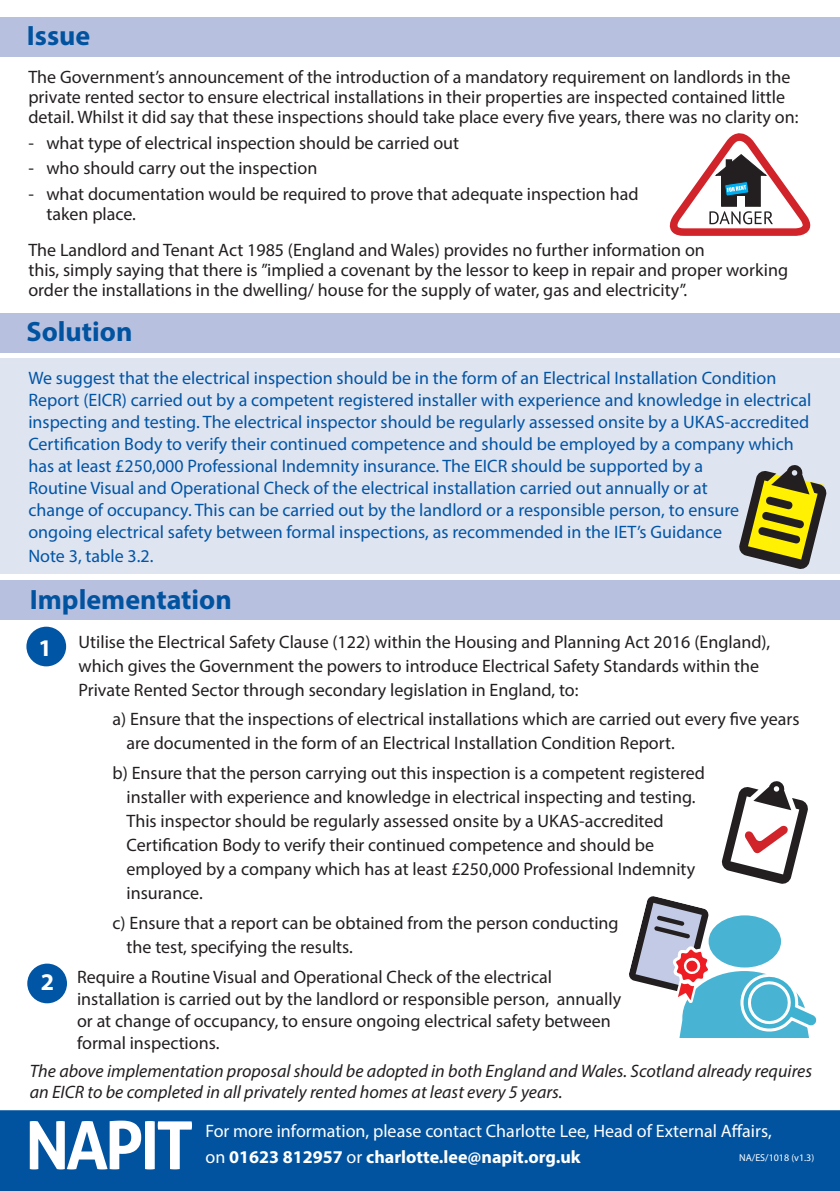
<style>
.page{position:relative;width:840px;height:1191px;background:#fff}
.page>*{position:absolute;margin:0;border:0;box-sizing:border-box;transform-origin:0 0}
.t1{font:700 28px "Myriad Pro";color:#0153a0}
.t2{font:700 24px "Myriad Pro";color:#fff}
.t3{font:18px/24px "Myriad Pro";color:#231f20}
.t4{font:18px/22px "Myriad Pro";color:#0155a5}
.t5{font:italic 18px/21.6px "Myriad Pro";color:#231f20}
.t6{font:18px/26px "Myriad Pro";color:#fff}
.t7{font:10px "Myriad Pro";color:#fff}
.s1{font-weight:700}
</style>
<div class="page">
<div style="left:0;top:359px;width:839px;height:215px;background:#dfe4f1"></div>
<div style="left:0;top:580px;width:839px;height:40px;background:#b7c0df"></div>
<svg style="left:739px;top:465px;width:87px;height:104px"></svg>
<div style="left:26px;top:626px;width:40px;height:40px;background:#0155a5;border-radius:50%"></div>
<svg style="left:629px;top:896px;width:188px;height:141px"></svg>
<svg style="left:721px;top:781px;width:87px;height:103px"></svg>
<div style="left:0;top:313px;width:839px;height:40px;background:#b7c0df"></div>
<div style="left:27px;top:963px;width:40px;height:40px;background:#0155a5;border-radius:50%"></div>
<div style="left:0;top:17px;width:839px;height:40px;background:#b7c0df"></div>
<div style="left:0;top:1110px;width:839px;height:81px;background:#0153a0"></div>
<svg style="left:30px;top:1120px;width:162px;height:49px"></svg>
<svg style="left:669px;top:133px;width:142px;height:103px"></svg>
<h1 class="t1" style="left:27px;top:17px;width:65px">Issue</h1>
<p class="t3" style="left:28px;top:67px;width:771px;line-height:20px">The Government’s announcement of the introduction of a mandatory requirement on landlords in the private rented sector to ensure electrical installations in their properties are inspected contained little detail. Whilst it did say that these inspections should take place every five years, there was no clarity on:</p>
<p class="t3" style="left:28px;top:130px;width:432px">- what type of electrical inspection should be carried out</p>
<p class="t3" style="left:28px;top:156px;width:290px">- who should carry out the inspection</p>
<p class="t3" style="left:46px;top:184px;width:593px;line-height:20px;text-indent:-18px">- what documentation would be required to prove that adequate inspection had taken place.</p>
<p class="t3" style="left:28px;top:240px;width:760px;line-height:20px">The Landlord and Tenant Act 1985 (England and Wales) provides no further information on<br>this, simply saying that there is ”implied a covenant by the lessor to keep in repair and proper working order the installations in the dwelling/ house for the supply of water, gas and electricity”.</p>
<h1 class="t1" style="left:26px;top:313px;width:108px">Solution</h1>
<p class="t4" style="left:28px;top:366px;width:784px">We suggest that the electrical inspection should be in the form of an Electrical Installation Condition Report (EICR) carried out by a competent registered installer with experience and knowledge in electrical inspecting and testing. The electrical inspector should be regularly assessed onsite by a UKAS-accredited Certification Body to verify their continued competence and should be employed by a company which has at least £250,000 Professional Indemnity insurance. The EICR should be supported by a<br>Routine Visual and Operational Check of the electrical installation carried out annually or at<br>change of occupancy. This can be carried out by the landlord or a responsible person, to ensure<br>ongoing electrical safety between formal inspections, as recommended in the IET’s Guidance</p>
<p class="t4" style="left:28px;top:544px;width:127px">Note 3, table 3.2.</p>
<h1 class="t1" style="left:30px;top:581px;width:203px">Implementation</h1>
<h2 class="t2" style="left:39px;top:632px;width:15px">1</h2>
<h2 class="t2" style="left:41px;top:966px;width:15px">2</h2>
<p class="t3" style="left:78px;top:629px;width:693px">Utilise the Electrical Safety Clause (122) within the Housing and Planning Act 2016 (England), which gives the Government the powers to introduce Electrical Safety Standards within the<br>Private Rented Sector through secondary legislation in England, to:</p>
<p class="t3" style="left:126px;top:707px;width:674px;text-indent:-14px">a) Ensure that the inspections of electrical installations which are carried out every five years are documented in the form of an Electrical Installation Condition Report.</p>
<p class="t3" style="left:126px;top:760px;width:579px;text-indent:-14px">b) Ensure that the person carrying out this inspection is a competent registered installer with experience and knowledge in electrical inspecting and testing.<br>This inspector should be regularly assessed onsite by a UKAS-accredited Certification Body to verify their continued competence and should be employed by a company which has at least £250,000 Professional Indemnity insurance.</p>
<p class="t3" style="left:126px;top:910px;width:493px;text-indent:-14px">c) Ensure that a report can be obtained from the person conducting the test, specifying the results.</p>
<p class="t3" style="left:77px;top:965px;width:545px;line-height:22px">Require a Routine Visual and Operational Check of the electrical installation is carried out by the landlord or responsible person, annually or at change of occupancy, to ensure ongoing electrical safety between formal inspections.</p>
<p class="t5" style="left:30px;top:1059px;width:783px">The above implementation proposal should be adopted in both England and Wales. Scotland already requires an EICR to be completed in all privately rented homes at least every 5 years.</p>
<p class="t6" style="left:205px;top:1117px;width:567px">For more information, please contact Charlotte Lee, Head of External Affairs, on <span class="s1">01623 812957</span> or <span class="s1">charlotte.lee@napit.org.uk</span></p>
<p class="t7" style="left:738px;top:1151px;width:76px">NA/ES/1018 (v1.3)</p>
</div>
